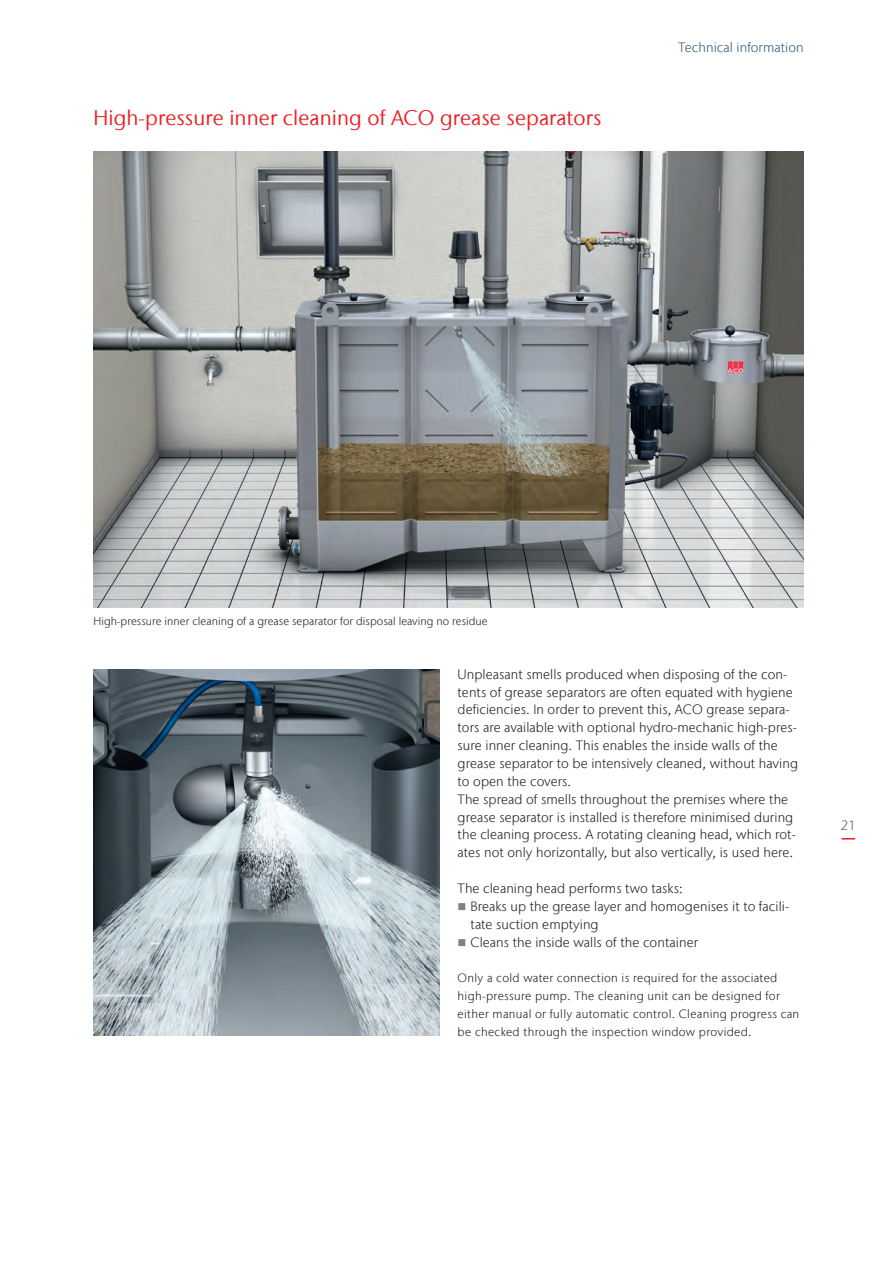
<style>
.page{position:relative;width:893px;height:1263px;background:#fff}
.page>*{position:absolute;margin:0;border:0;box-sizing:border-box;transform-origin:0 0}
.Intermediate_heading{font:21px "Stone Sans IIITC Com";letter-spacing:.005em;color:#ee1d23}
.Body_copy{font:300 13.5px/17.9px "Stone Sans IIITC Com";letter-spacing:.005em;color:#231f20}
.Rubrication{font:300 13.5px "Stone Sans IIITC Com";letter-spacing:.005em;color:#335875}
.t1{font:300 13.5px "Stone Sans IIITC Com";color:#57585a}
.Body_copy-2{font:300 12px/17.9px "Stone Sans IIITC Com";letter-spacing:.025em;color:#231f20}
.Foot_note{font:300 11.25px "Stone Sans IIITC Com";letter-spacing:.005em;color:#231f20}
.s1{color:#808285}
</style>
<div class="page">
<svg style="left:842px;top:838px;width:13px;height:1px"></svg>
<img style="left:94px;top:151px;width:710px;height:456px">
<img style="left:94px;top:669px;width:346px;height:367px">
<p class="Intermediate_heading" style="left:94px;top:105px;width:509px">High-pressure inner cleaning of ACO grease separators</p>
<p class="Rubrication" style="left:678px;top:38px;width:127px">Technical information</p>
<p class="Foot_note" style="left:94px;top:614px;width:396px">High-pressure inner cleaning of a grease separator for disposal leaving no residue</p>
<p class="Body_copy" style="left:458px;top:665px;width:342px">Unpleasant smells produced when disposing of the con&shy;tents of grease separators are often equated with hygiene deficiencies. In order to prevent this, ACO grease separa&shy;tors are available with optional hydro-mechanic high-pres&shy;sure inner cleaning. This enables the inside walls of the grease separator to be intensively cleaned, without having to open the covers.</p>
<p class="Body_copy" style="left:458px;top:790px;width:340px">The spread of smells throughout the premises where the grease separator is installed is therefore minimised during the cleaning process. A rotating cleaning head, which rot&shy;ates not only horizontally, but also vertically, is used here.</p>
<p class="Body_copy" style="left:458px;top:879px;width:227px">The cleaning head performs two tasks:</p>
<p class="Body_copy" style="left:470px;top:897px;width:320px;text-indent:-13px"><span class="s1">■</span> Breaks up the grease layer and homogenises it to facili&shy;tate suction emptying</p>
<p class="Body_copy" style="left:458px;top:933px;width:242px"><span class="s1">■</span> Cleans the inside walls of the container</p>
<p class="Body_copy-2" style="left:458px;top:969px;width:343px">Only a cold water connection is required for the associated high-pressure pump. The cleaning unit can be designed for either manual or fully automatic control. Cleaning progress can be checked through the inspection window provided.</p>
<p class="t1" style="left:841px;top:816px;width:16px">21</p>
</div>
